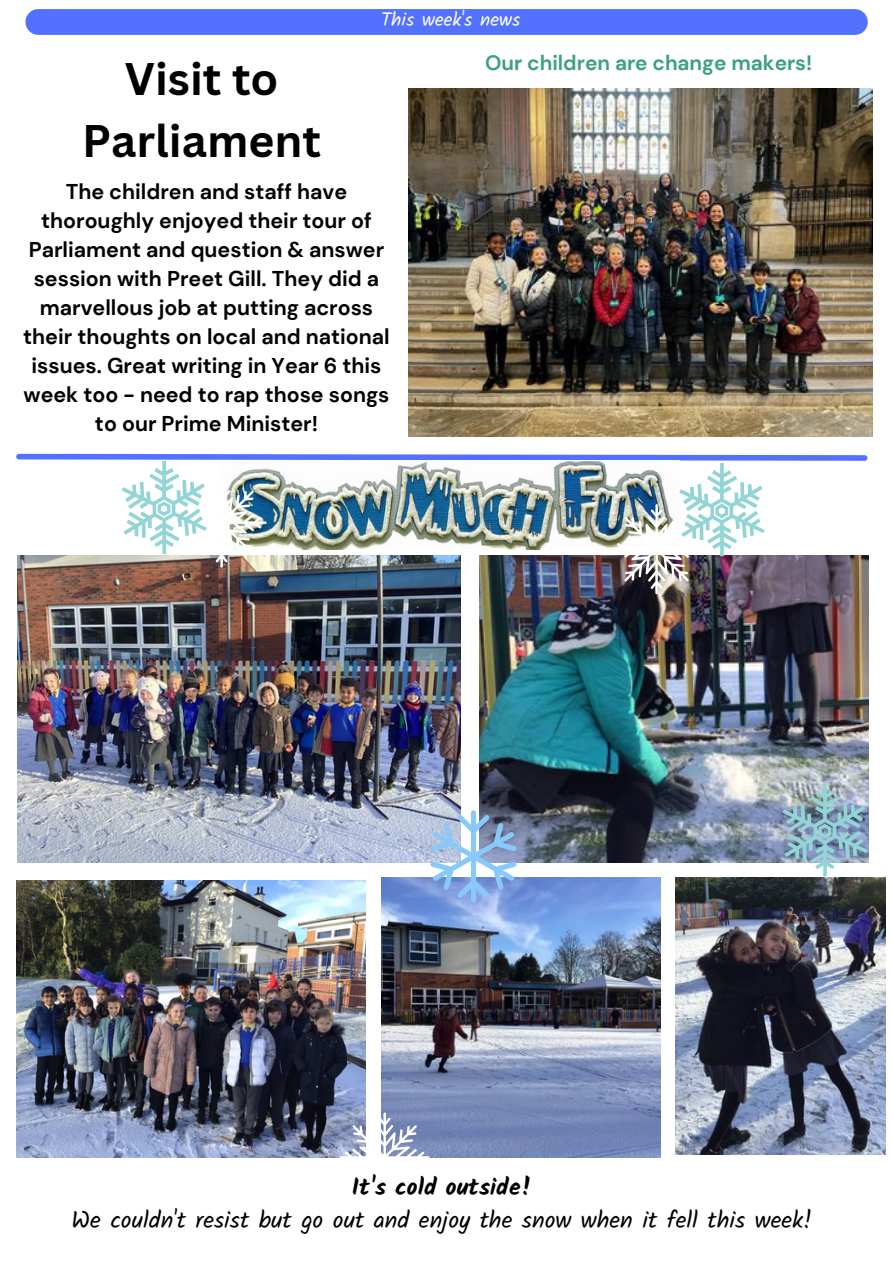
<style>
.page{position:relative;width:893px;height:1264px;background:#fff}
.page>*{position:absolute;margin:0;border:0;box-sizing:border-box;transform-origin:0 0}
.t1{font:700 44.4px/62.2px "Canva Sans";color:#000;text-align:center}
.t2{font:23.7px "Kalam";color:#000}
.t3{font:700 23.7px "Kalam";color:#000}
.t4{font:700 21.45px/29px "DM Sans";color:#000;text-align:center}
.t5{font:700 20.7px "DM Sans";color:#3ba27a}
.t6{font:19.2px "Kalam";color:#fff}
</style>
<div class="page">
<div style="left:38px;top:9px;width:816px;height:26px;background:#5271ff"></div>
<img style="left:409px;top:88px;width:463px;height:348px">
<img style="left:17px;top:594px;width:443px;height:268px">
<img style="left:479px;top:594px;width:389px;height:268px">
<img style="left:381px;top:877px;width:279px;height:280px">
<img style="left:16px;top:880px;width:350px;height:277px">
<img style="left:675px;top:877px;width:210px;height:276px">
<svg style="left:340px;top:1112px;width:89px;height:45px"></svg>
<img style="left:782px;top:783px;width:85px;height:93px">
<svg style="left:430px;top:810px;width:87px;height:92px;background:#99b6dc"></svg>
<img style="left:16px;top:453px;width:853px;height:141px">
<p class="t6" style="left:381px;top:8px;width:141px">This week's news</p>
<h1 class="t1" style="left:82px;top:46px;width:240px">Visit to<br>Parliament</h1>
<p class="t4" style="left:23px;top:177px;width:368px">The children and staff have thoroughly enjoyed their tour of<br>Parliament and question &amp; answer session with Preet Gill. They did a marvellous job at putting across their thoughts on local and national issues. Great writing in Year 6 this week too - need to rap those songs to our Prime Minister!</p>
<p class="t5" style="left:485px;top:50px;width:329px">Our children are change makers!</p>
<p class="t3" style="left:352px;top:1172px;width:182px">It's cold outside!</p>
<p class="t2" style="left:72px;top:1205px;width:742px">We couldn't resist but go out and enjoy the snow when it fell this week!</p>
</div>
